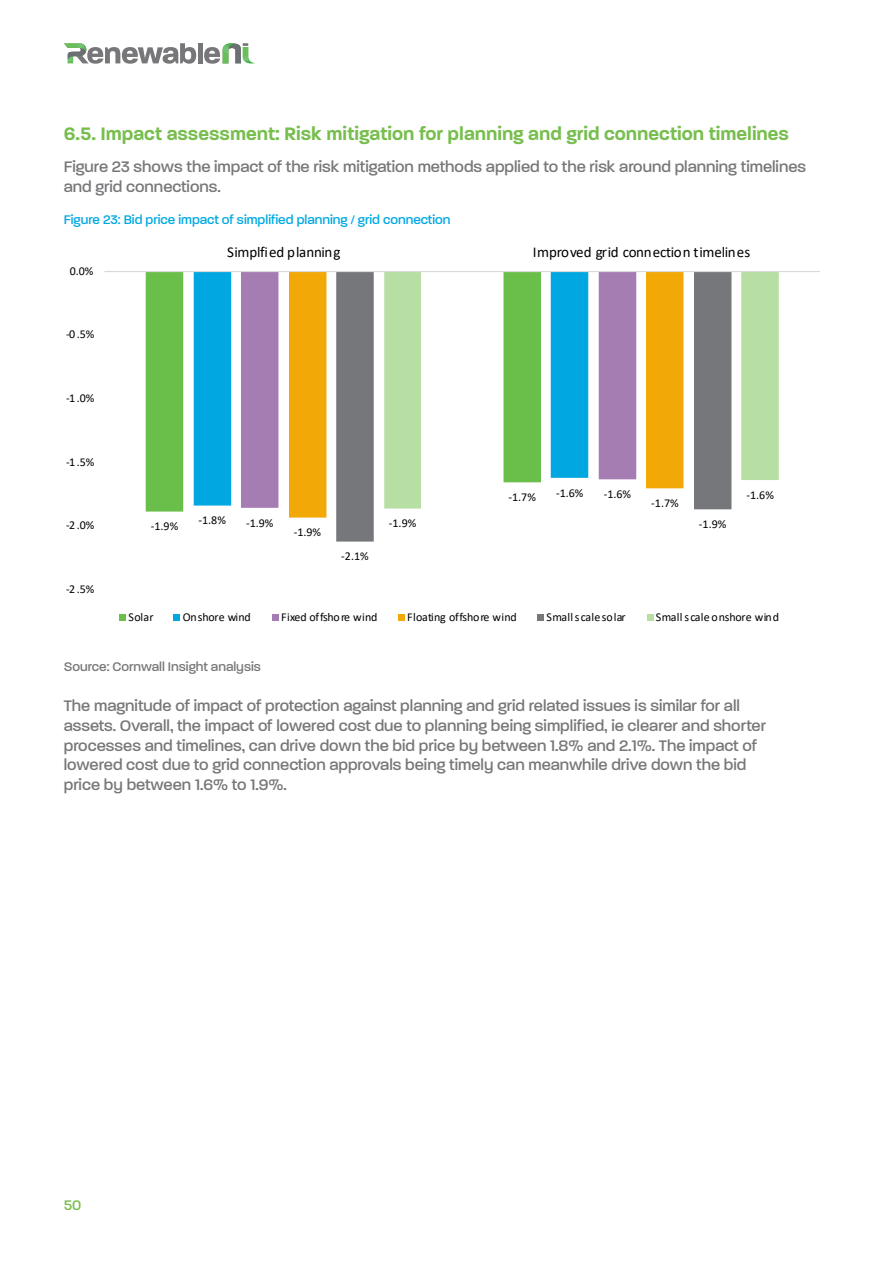
<style>
.page{position:relative;width:893px;height:1263px;background:#fff}
.page>*{position:absolute;margin:0;border:0;box-sizing:border-box;transform-origin:0 0}
.t1{font:600 19.5px "Paralucent";color:#77be4e}
.t2{font:500 16.5px/19.8px "Paralucent";color:#77777a}
.t3{font:15px "Calibri";letter-spacing:-.015em;color:#000}
.t4{font:500 15px "Paralucent";color:#77be4e}
.t5{font:500 13.5px "Paralucent";color:#00a8e2}
.t6{font:500 13.5px "Paralucent";color:#77777a}
.t7{font:12px "Calibri";letter-spacing:.02em;color:#000}
.t8{font:12px "Calibri";letter-spacing:-.015em;color:#000}
.t9{font:12px "Calibri";letter-spacing:-.005em;color:#000}
.t10{font:12px "Calibri";letter-spacing:-.025em;color:#000}
</style>
<div class="page">
<div style="left:198px;top:43px;width:5px;height:20px;background:#77777a"></div>
<svg style="left:67px;top:43px;width:129px;height:21px"></svg>
<img style="left:64px;top:43px;width:22px;height:9px">
<svg style="left:204px;top:43px;width:51px;height:21px"></svg>
<img style="left:243px;top:47px;width:12px;height:16px">
<svg style="left:146px;top:272px;width:48px;height:240px;fill:#6abf4b"></svg>
<div style="left:194px;top:272px;width:38px;height:234px;background:#00a7e1"></div>
<div style="left:241px;top:272px;width:38px;height:236px;background:#a57db2"></div>
<div style="left:289px;top:272px;width:38px;height:246px;background:#f2a806"></div>
<svg style="left:336px;top:272px;width:395px;height:270px"></svg>
<svg style="left:384px;top:272px;width:395px;height:237px"></svg>
<hr style="left:104px;top:271px;width:716px;height:1px;background:#d9d9d9">
<svg style="left:119px;top:614px;width:6px;height:6px"></svg>
<div style="left:173px;top:614px;width:7px;height:6px;background:#00a7e1"></div>
<svg style="left:272px;top:614px;width:6px;height:6px"></svg>
<svg style="left:398px;top:614px;width:6px;height:6px"></svg>
<div style="left:537px;top:614px;width:7px;height:6px;background:#76777a"></div>
<svg style="left:647px;top:614px;width:6px;height:6px"></svg>
<p class="t1" style="left:64px;top:121px;width:727px">6.5. Impact assessment: Risk mitigation for planning and grid connection timelines</p>
<p class="t2" style="left:64px;top:157px;width:744px">Figure 23 shows the impact of the risk mitigation methods applied to the risk around planning timelines and grid connections.</p>
<p class="t5" style="left:64px;top:212px;width:388px">Figure 23: Bid price impact of simplified planning / grid connection</p>
<p class="t7" style="left:70px;top:263px;width:25px">0.0%</p>
<p class="t7" style="left:66px;top:326px;width:30px">-0 .5%</p>
<p class="t7" style="left:66px;top:390px;width:30px">-1 .0%</p>
<p class="t7" style="left:66px;top:453px;width:30px">-1 .5%</p>
<p class="t7" style="left:66px;top:516px;width:30px">-2 .0%</p>
<p class="t7" style="left:66px;top:580px;width:30px">-2 .5%</p>
<p class="t3" style="left:227px;top:241px;width:115px">Simplfied planning</p>
<p class="t3" style="left:533px;top:241px;width:219px">Improved grid connection timelines</p>
<p class="t7" style="left:151px;top:518px;width:29px">-1.9%</p>
<p class="t7" style="left:198px;top:512px;width:29px">-1.8%</p>
<p class="t7" style="left:246px;top:514px;width:29px">-1.9%</p>
<p class="t7" style="left:294px;top:524px;width:29px">-1.9%</p>
<p class="t7" style="left:341px;top:548px;width:29px">-2.1%</p>
<p class="t7" style="left:508px;top:489px;width:29px">-1.7%</p>
<p class="t7" style="left:556px;top:484px;width:29px">-1.6%</p>
<p class="t7" style="left:604px;top:486px;width:29px">-1.6%</p>
<p class="t7" style="left:651px;top:495px;width:29px">-1.7%</p>
<p class="t7" style="left:389px;top:515px;width:29px">-1.9%</p>
<p class="t7" style="left:699px;top:516px;width:29px">-1.9%</p>
<p class="t7" style="left:746px;top:486px;width:29px">-1.6%</p>
<p class="t7" style="left:129px;top:609px;width:27px">Solar</p>
<p class="t10" style="left:183px;top:609px;width:69px">Onshore wind</p>
<p class="t9" style="left:281px;top:609px;width:98px">Fixed offshore wind</p>
<p class="t8" style="left:407px;top:609px;width:111px">Floating offshore wind</p>
<p class="t7" style="left:546px;top:609px;width:81px">Small scale solar</p>
<p class="t7" style="left:656px;top:609px;width:125px">Small scale onshore wind</p>
<p class="t6" style="left:64px;top:659px;width:199px">Source: Cornwall Insight analysis</p>
<p class="t2" style="left:64px;top:696px;width:704px">The magnitude of impact of protection against planning and grid related issues is similar for all assets. Overall, the impact of lowered cost due to planning being simplified, ie clearer and shorter processes and timelines, can drive down the bid price by between 1.8% and 2.1%. The impact of lowered cost due to grid connection approvals being timely can meanwhile drive down the bid price by between 1.6% to 1.9%.</p>
<p class="t4" style="left:64px;top:1196px;width:19px">50</p>
</div>
